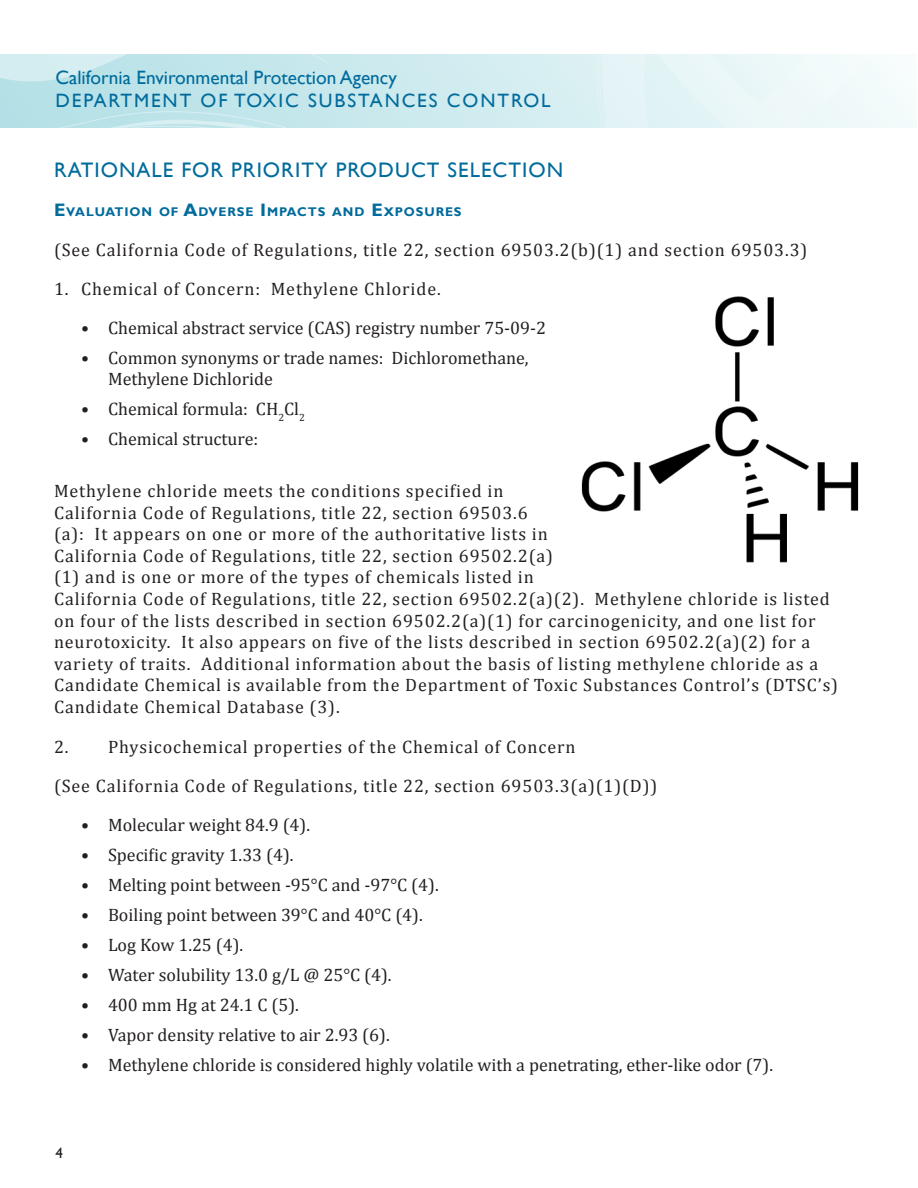
<style>
.page{position:relative;width:918px;height:1188px;background:#fff}
.page>*{position:absolute;margin:0;border:0;box-sizing:border-box;transform-origin:0 0}
.paragraph{font:21px "Gill Sans";letter-spacing:.05em;color:#006b9c}
.t1{font:19.35px/23.2px "Gill Sans";color:#006b9c}
.paragraph-2{font:18px/21.6px "Cambria";letter-spacing:.05em;color:#231f20}
.Bullet{font:18px/21px "Cambria";color:#231f20}
.t2{font:15px "Gill Sans";color:#231f20}
.paragraph-3{font:700 12.6px "Gill Sans";letter-spacing:.07em;color:#006b9c}
.s1{font-size:18px}
</style>
<div class="page">
<div style="left:0;top:54px;width:916px;height:74px;background:#d3edf0"></div>
<svg style="left:0;top:54px;width:399px;height:74px"></svg>
<svg style="left:597px;top:54px;width:320px;height:74px"></svg>
<img style="left:581px;top:296px;width:278px;height:267px">
<p class="t1" style="left:56px;top:66px;width:497px">California Environmental Protection Agency<br>DEPARTMENT OF TOXIC SUBSTANCES CONTROL</p>
<p class="paragraph" style="left:54px;top:157px;width:511px">RATIONALE FOR PRIORITY PRODUCT SELECTION</p>
<p class="paragraph-3" style="left:54px;top:204px;width:409px"><span class="s1">E</span>VALUATION OF <span class="s1">A</span>DVERSE <span class="s1">I</span> MPACTS AND <span class="s1">E</span>XPOSURES</p>
<p class="paragraph-2" style="left:54px;top:239px;width:755px">(See California Code of Regulations, title 22, section 69503.2(b)(1) and section 69503.3)</p>
<p class="paragraph-2" style="left:54px;top:278px;width:388px">1. Chemical of Concern: Methylene Chloride.</p>
<p class="Bullet" style="left:81px;top:318px;width:467px">• Chemical abstract service (CAS) registry number 75-09-2</p>
<p class="Bullet" style="left:108px;top:348px;width:422px;text-indent:-27px">• Common synonyms or trade names: Dichloromethane,<br>Methylene Dichloride</p>
<p class="Bullet" style="left:81px;top:399px;width:226px">• Chemical formula: CH<sub>2</sub>Cl<sub>2</sub></p>
<p class="Bullet" style="left:81px;top:429px;width:179px">• Chemical structure:</p>
<p class="paragraph-2" style="left:54px;top:480px;width:786px">Methylene chloride meets the conditions specified in<br>California Code of Regulations, title 22, section 69503.6<br>(a): It appears on one or more of the authoritative lists in<br>California Code of Regulations, title 22, section 69502.2(a)<br>(1) and is one or more of the types of chemicals listed in<br>California Code of Regulations, title 22, section 69502.2(a)(2). Methylene chloride is listed on four of the lists described in section 69502.2(a)(1) for carcinogenicity, and one list for neurotoxicity. It also appears on five of the lists described in section 69502.2(a)(2) for a variety of traits. Additional information about the basis of listing methylene chloride as a Candidate Chemical is available from the Department of Toxic Substances Control’s (DTSC’s)<br>Candidate Chemical Database (3).</p>
<p class="paragraph-2" style="left:54px;top:735px;width:523px">2. Physicochemical properties of the Chemical of Concern</p>
<p class="paragraph-2" style="left:54px;top:775px;width:605px">(See California Code of Regulations, title 22, section 69503.3(a)(1)(D))</p>
<p class="Bullet" style="left:81px;top:814px;width:231px">• Molecular weight 84.9 (4).</p>
<p class="Bullet" style="left:81px;top:844px;width:214px">• Specific gravity 1.33 (4).</p>
<p class="Bullet" style="left:81px;top:874px;width:359px">• Melting point between -95°C and -97°C (4).</p>
<p class="Bullet" style="left:81px;top:904px;width:343px">• Boiling point between 39°C and 40°C (4).</p>
<p class="Bullet" style="left:81px;top:934px;width:164px">• Log Kow 1.25 (4).</p>
<p class="Bullet" style="left:81px;top:964px;width:312px">• Water solubility 13.0 g/L @ 25°C (4).</p>
<p class="Bullet" style="left:81px;top:994px;width:219px">• 400 mm Hg at 24.1 C (5).</p>
<p class="Bullet" style="left:81px;top:1024px;width:310px">• Vapor density relative to air 2.93 (6).</p>
<p class="Bullet" style="left:81px;top:1054px;width:694px">• Methylene chloride is considered highly volatile with a penetrating, ether-like odor (7).</p>
<p class="t2" style="left:56px;top:1144px;width:9px">4</p>
</div>
